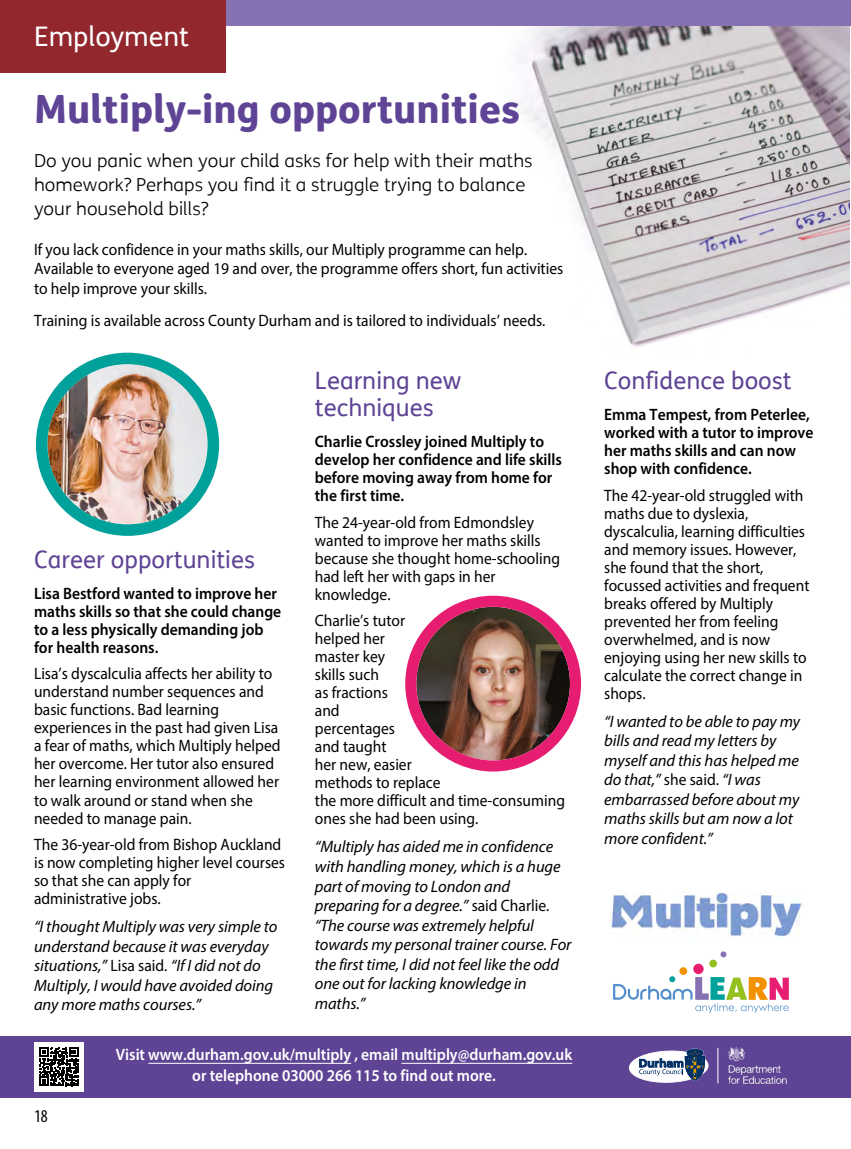
<style>
.page{position:relative;width:851px;height:1149px;background:#fff}
.page>*{position:absolute;margin:0;border:0;box-sizing:border-box;transform-origin:0 0}
.Large_header_H3{font:800 39px "FS Me";color:#5f4495}
.Section_header_alter{font:27px "FS Me";color:#fff}
.Med_heading_H3{font:24px/27px "FS Me";color:#5f4495}
.Big_intro_P{font:300 18px/24px "FS Me";color:#000;scale:1.04 1}
.t1{font:condensed 18px "Myriad Pro";color:#000}
.Body_text_tight_P{font:16.5px/18px "Myriad Pro";color:#000;scale:.94 1}
.Body_text_P{font:italic 16.5px/19.5px "Myriad Pro";letter-spacing:-.005em;color:#000}
.Bolder_body_text_P{font:600 16.5px/18px "Myriad Pro";color:#000;scale:.94 1}
.Body_text_P-2{font:16.5px/19.5px "Myriad Pro";color:#000;scale:.94 1}
.Bolder_body_text_P-2{font:600 16.5px/21px "Myriad Pro";color:#fff;text-align:center;scale:.94 1}
.s1{font-style:normal}
</style>
<div class="page">
<div style="left:0;top:0;width:850px;height:26px;background:#8672b2"></div>
<div style="left:0;top:1035px;width:850px;height:62px;background:#5f4495"></div>
<div style="left:0;top:0;width:225px;height:72px;background:#92282e"></div>
<img style="left:517px;top:27px;width:332px;height:320px">
<svg style="left:42px;top:358px;width:171px;height:172px;background:#0ba39d"></svg>
<img style="left:47px;top:364px;width:160px;height:160px;border-radius:80px">
<div style="left:36px;top:352px;width:183px;height:183px;border:12px solid #00a19a;border-radius:50%"></div>
<svg style="left:410px;top:601px;width:165px;height:164px;background:#e42072"></svg>
<img style="left:416px;top:606px;width:154px;height:154px;border-radius:77px">
<div style="left:405px;top:595px;width:176px;height:176px;border:11px solid #e71d72;border-radius:50%"></div>
<hr style="left:148px;top:1062px;width:203px;height:1px;background:#fff">
<hr style="left:401px;top:1062px;width:171px;height:1px;background:#fff">
<div style="left:34px;top:1041px;width:50px;height:50px;background:#fff"></div>
<svg style="left:39px;top:1047px;width:39px;height:38px"></svg>
<img style="left:611px;top:891px;width:191px;height:46px">
<div style="left:709px;top:959px;width:8px;height:8px;background:#95c11f;border-radius:50%"></div>
<svg style="left:720px;top:951px;width:6px;height:6px"></svg>
<svg style="left:613px;top:976px;width:175px;height:36px"></svg>
<svg style="left:679px;top:966px;width:8px;height:8px"></svg>
<div style="left:693px;top:963px;width:10px;height:10px;background:#e71d72;border-radius:50%"></div>
<svg style="left:629px;top:1048px;width:79px;height:34px"></svg>
<hr style="left:717px;top:1047px;width:1px;height:35px;background:#fff">
<img style="left:728px;top:1046px;width:59px;height:39px">
<h2 class="Section_header_alter" style="left:34px;top:21px;width:156px">Employment</h2>
<h3 class="Large_header_H3" style="left:34px;top:84px;width:487px">Multiply-ing opportunities</h3>
<p class="Big_intro_P" style="left:34px;top:149px;width:481px">Do you panic when your child asks for help with their maths homework? Perhaps you find it a struggle trying to balance your household bills?</p>
<p class="Body_text_P-2" style="left:34px;top:239px;width:564px">If you lack confidence in your maths skills, our Multiply programme can help.<br>Available to everyone aged 19 and over, the programme offers short, fun activities to help improve your skills.</p>
<p class="Body_text_P-2" style="left:34px;top:310px;width:545px">Training is available across County Durham and is tailored to individuals’ needs.</p>
<h3 class="Med_heading_H3" style="left:34px;top:546px;width:222px">Career opportunities</h3>
<p class="Bolder_body_text_P" style="left:34px;top:583px;width:264px">Lisa Bestford wanted to improve her maths skills so that she could change to a less physically demanding job for health reasons.</p>
<p class="Body_text_tight_P" style="left:34px;top:664px;width:264px">Lisa’s dyscalculia affects her ability to understand number sequences and basic functions. Bad learning experiences in the past had given Lisa a fear of maths, which Multiply helped her overcome. Her tutor also ensured her learning environment allowed her to walk around or stand when she needed to manage pain.</p>
<p class="Body_text_tight_P" style="left:34px;top:835px;width:268px">The 36-year-old from Bishop Auckland is now completing higher level courses so that she can apply for administrative jobs.</p>
<p class="Body_text_P" style="left:34px;top:916px;width:245px">“I thought Multiply was very simple to understand because it was everyday situations,” <span class="s1">Lisa said.</span> “If I did not do Multiply, I would have avoided doing any more maths courses.”</p>
<h3 class="Med_heading_H3" style="left:315px;top:368px;width:148px">Learning new techniques</h3>
<p class="Bolder_body_text_P" style="left:315px;top:432px;width:264px">Charlie Crossley joined Multiply to develop her confidence and life skills before moving away from home for the first time.</p>
<p class="Body_text_tight_P" style="left:315px;top:512px;width:262px">The 24-year-old from Edmondsley wanted to improve her maths skills because she thought home-schooling had left her with gaps in her knowledge.</p>
<p class="Body_text_tight_P" style="left:315px;top:611px;width:267px">Charlie’s tutor<br>helped her<br>master key<br>skills such<br>as fractions<br>and<br>percentages<br>and taught<br>her new, easier<br>methods to replace<br>the more difficult and time-consuming ones she had been using.</p>
<p class="Body_text_P" style="left:315px;top:836px;width:258px">“Multiply has aided me in confidence with handling money, which is a huge part of moving to London and preparing for a degree.” <span class="s1">said Charlie. </span>“The course was extremely helpful towards my personal trainer course. For the first time, I did not feel like the odd one out for lacking knowledge in maths.”</p>
<p class="t1" style="left:34px;top:1104px;width:15px">18</p>
<p class="Bolder_body_text_P-2" style="left:116px;top:1043px;width:487px">Visit www.durham.gov.uk/multiply , email multiply@durham.gov.uk or telephone 03000 266 115 to find out more.</p>
<h3 class="Med_heading_H3" style="left:604px;top:368px;width:189px">Confidence boost</h3>
<p class="Bolder_body_text_P" style="left:604px;top:405px;width:224px">Emma Tempest, from Peterlee, worked with a tutor to improve her maths skills and can now shop with confidence.</p>
<p class="Body_text_tight_P" style="left:604px;top:485px;width:220px">The 42-year-old struggled with maths due to dyslexia, dyscalculia, learning difficulties and memory issues. However, she found that the short, focussed activities and frequent breaks offered by Multiply prevented her from feeling overwhelmed, and is now enjoying using her new skills to calculate the correct change in shops.</p>
<p class="Body_text_P" style="left:604px;top:711px;width:197px">“I wanted to be able to pay my bills and read my letters by myself and this has helped me do that,” <span class="s1">she said.</span> “I was embarrassed before about my maths skills but am now a lot more confident.”</p>
</div>
